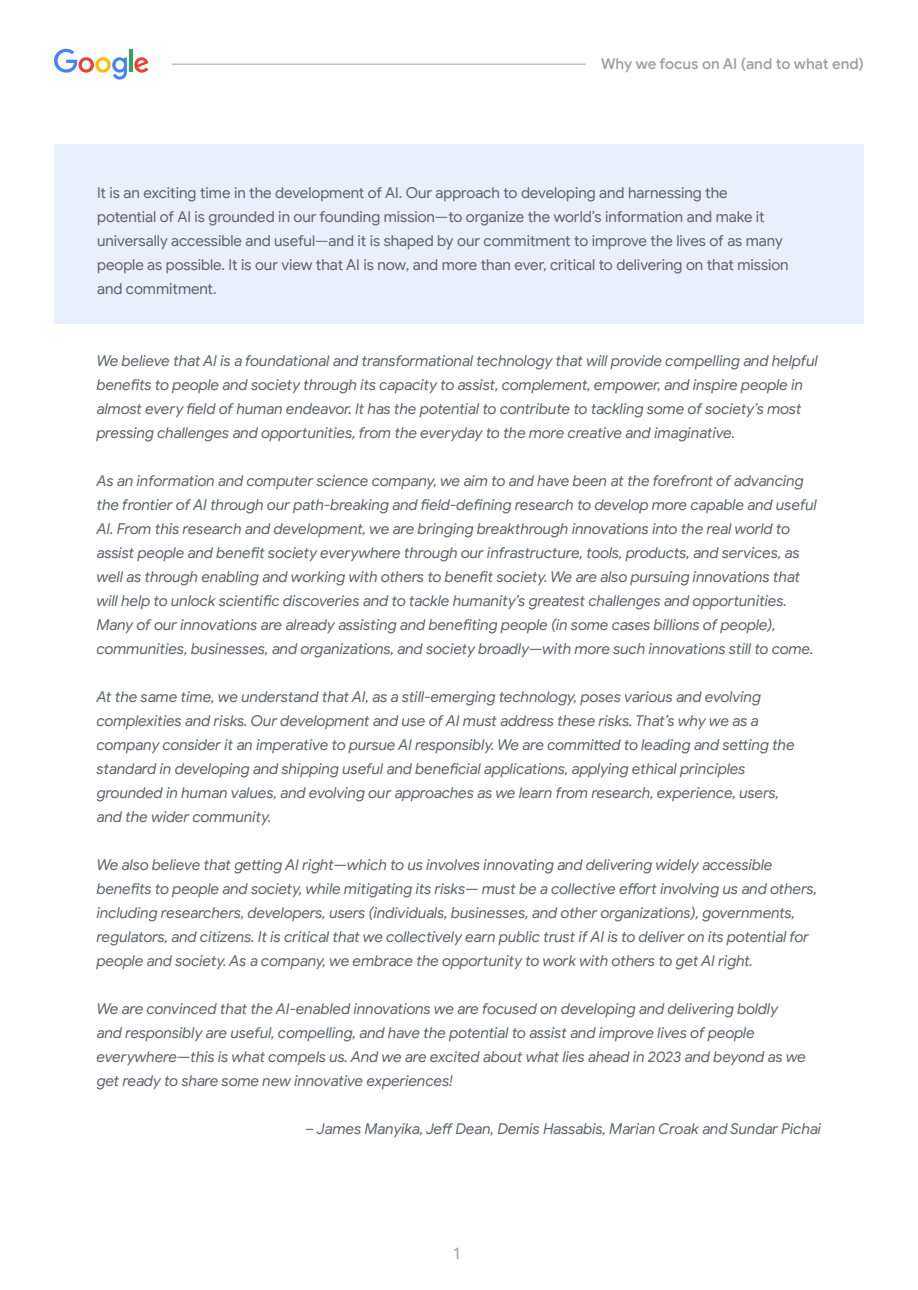
<style>
.page{position:relative;width:918px;height:1290px;background:#fff}
.page>*{position:absolute;margin:0;border:0;box-sizing:border-box;transform-origin:0 0}
.t1{font:16.5px "Google Sans Display";color:#9e9e9e}
.t2{font:italic 15px/24px "Google Sans";color:#5f6369}
.t3{font:15px/24px "Google Sans";color:#5f6369}
.t4{font:500 15px "Google Sans";color:#9e9e9e}
</style>
<div class="page">
<div style="left:54px;top:144px;width:810px;height:180px;background:#e8f0fe"></div>
<svg style="left:54px;top:49px;width:73px;height:31px"></svg>
<hr style="left:129px;top:50px;width:4px;height:22px;background:#33a854">
<svg style="left:134px;top:57px;width:14px;height:16px"></svg>
<hr style="left:172px;top:64px;width:414px;height:1px;background:#9e9e9e">
<p class="t4" style="left:601px;top:55px;width:264px">Why we focus on AI (and to what end)</p>
<p class="t3" style="left:97px;top:181px;width:693px">It is an exciting time in the development of AI. Our approach to developing and harnessing the potential of AI is grounded in our founding mission—to organize the world’s information and make it universally accessible and useful—and it is shaped by our commitment to improve the lives of as many people as possible. It is our view that AI is now, and more than ever, critical to delivering on that mission and commitment.</p>
<p class="t2" style="left:97px;top:349px;width:723px">We believe that AI is a foundational and transformational technology that will provide compelling and helpful benefits to people and society through its capacity to assist, complement, empower, and inspire people in almost every field of human endeavor. It has the potential to contribute to tackling some of society’s most pressing challenges and opportunities, from the everyday to the more creative and imaginative.</p>
<p class="t2" style="left:97px;top:469px;width:722px">As an information and computer science company, we aim to and have been at the forefront of advancing the frontier of AI through our path-breaking and field-defining research to develop more capable and useful AI. From this research and development, we are bringing breakthrough innovations into the real world to assist people and benefit society everywhere through our infrastructure, tools, products, and services, as well as through enabling and working with others to benefit society. We are also pursuing innovations that will help to unlock scientific discoveries and to tackle humanity’s greatest challenges and opportunities.<br>Many of our innovations are already assisting and benefiting people (in some cases billions of people), communities, businesses, and organizations, and society broadly—with more such innovations still to come.</p>
<p class="t2" style="left:97px;top:685px;width:700px">At the same time, we understand that AI, as a still-emerging technology, poses various and evolving complexities and risks. Our development and use of AI must address these risks. That’s why we as a company consider it an imperative to pursue AI responsibly. We are committed to leading and setting the standard in developing and shipping useful and beneficial applications, applying ethical principles grounded in human values, and evolving our approaches as we learn from research, experience, users, and the wider community.</p>
<p class="t2" style="left:97px;top:853px;width:722px">We also believe that getting AI right—which to us involves innovating and delivering widely accessible benefits to people and society, while mitigating its risks— must be a collective effort involving us and others, including researchers, developers, users (individuals, businesses, and other organizations), governments, regulators, and citizens. It is critical that we collectively earn public trust if AI is to deliver on its potential for people and society. As a company, we embrace the opportunity to work with others to get AI right.</p>
<p class="t2" style="left:97px;top:997px;width:711px">We are convinced that the AI-enabled innovations we are focused on developing and delivering boldly and responsibly are useful, compelling, and have the potential to assist and improve lives of people everywhere—this is what compels us. And we are excited about what lies ahead in 2023 and beyond as we get ready to share some new innovative experiences!</p>
<p class="t2" style="left:306px;top:1116px;width:517px">– James Manyika, Jeff Dean, Demis Hassabis, Marian Croak and Sundar Pichai</p>
<p class="t1" style="left:454px;top:1243px;width:8px">1</p>
</div>
